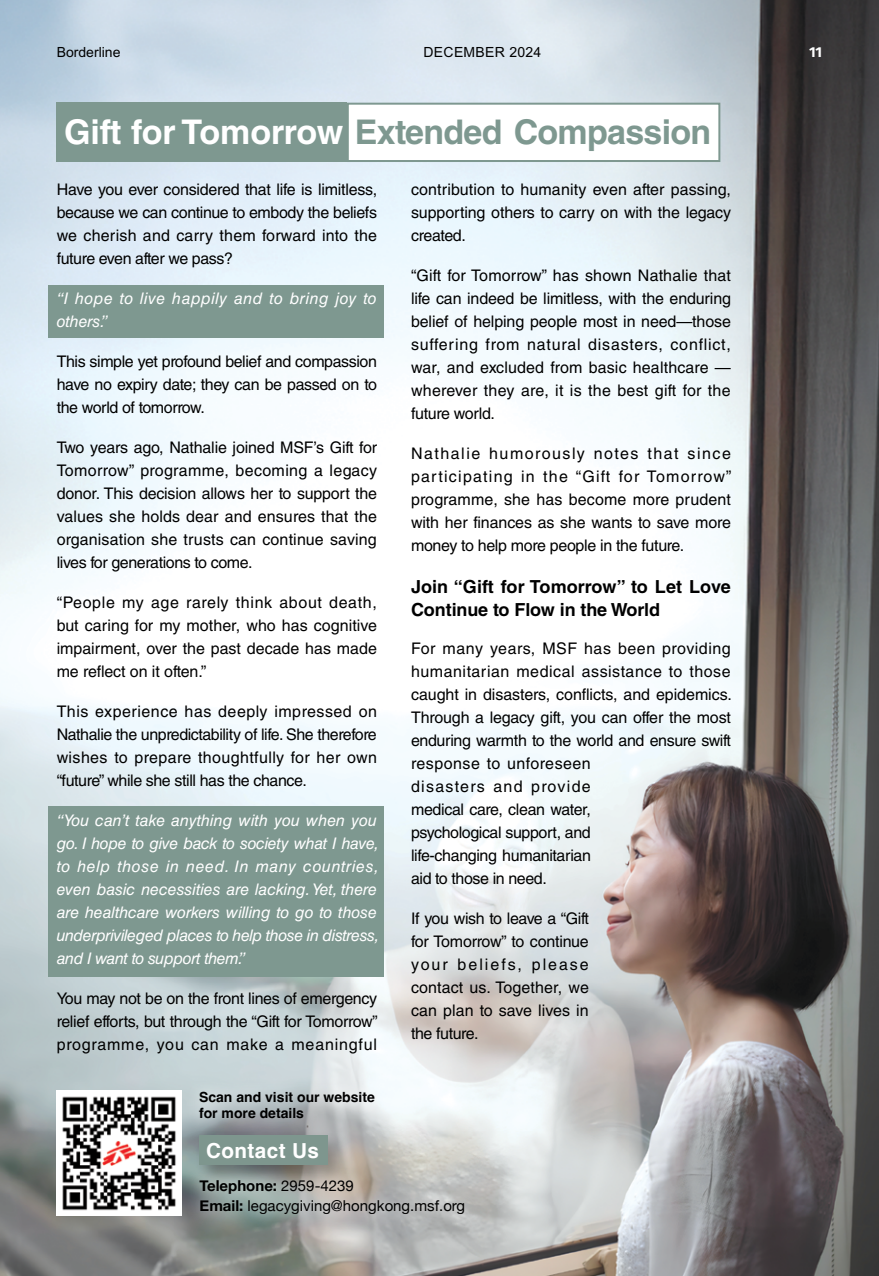
<style>
.page{position:relative;width:879px;height:1276px;background:#fff}
.page>*{position:absolute;margin:0;border:0;box-sizing:border-box;transform-origin:0 0}
.t1{font:700 34px "Helvetica LT Std";letter-spacing:-.02em;color:#7e9890}
.t2{font:700 20.8px "Helvetica";letter-spacing:.02em;color:#fff}
.t3{font:700 18px/23px "Helvetica LT Std";letter-spacing:-.005em;color:#000}
.t4{font:16px/23px "Helvetica LT Std";letter-spacing:-.005em;color:#000;text-align:justify}
.t5{font:italic 16px/23px "Helvetica LT Std";letter-spacing:-.005em;color:#fff}
.t6{font:italic 16px/23px "Helvetica LT Std";letter-spacing:.03em;color:#fff}
.t7{font:15px/20px "Helvetica Neue";color:#000}
.t8{font:700 14.4px "Fira Sans";color:#fff}
.t9{font:700 14px/16px "Helvetica";color:#000}
.t10{font:700 14px "M Hei HK";letter-spacing:.02em;color:#000}
.t11{font:700 14px "M Hei HK";color:#000}
.s1{color:#fff}
.s2{font-weight:700}
</style>
<div class="page">
<img style="left:0;top:0;width:879px;height:1276px">
<div style="left:186px;top:1165px;width:293px;height:64px;background:#fff;opacity:.9"></div>
<div style="left:57px;top:103px;width:290px;height:59px;background:#7e9890"></div>
<div style="left:347px;top:103px;width:373px;height:59px;background:#fff;border:2px solid #7e9890"></div>
<img style="left:57px;top:1090px;width:125px;height:125px">
<div style="left:185px;top:1077px;width:204px;height:57px;background:#fff;opacity:.9"></div>
<div style="left:195px;top:1131px;width:154px;height:54px;background:#000;opacity:.3"></div>
<div style="left:200px;top:1135px;width:128px;height:30px;background:#7e968e"></div>
<div style="left:48px;top:285px;width:336px;height:52px;background:#7e9890"></div>
<div style="left:48px;top:806px;width:336px;height:170px;background:#7e9890"></div>
<p class="t11" style="left:57px;top:41px;width:65px">Borderline</p>
<p class="t10" style="left:423px;top:41px;width:119px">DECEMBER 2024</p>
<h1 class="t1" style="left:64px;top:112px;width:649px"><span class="s1">Gift for Tomorrow</span> Extended Compassion</h1>
<p class="t4" style="left:57px;top:178px;width:322px">Have you ever considered that life is limitless, because we can continue to embody the beliefs we cherish and carry them forward into the future even after we pass?</p>
<p class="t6" style="left:57px;top:287px;width:322px">“I hope to live happily and to bring joy to others.”</p>
<p class="t4" style="left:57px;top:350px;width:322px">This simple yet profound belief and compassion have no expiry date; they can be passed on to the world of tomorrow.</p>
<p class="t4" style="left:57px;top:436px;width:322px">Two years ago, Nathalie joined MSF’s Gift for Tomorrow” programme, becoming a legacy donor. This decision allows her to support the values she holds dear and ensures that the organisation she trusts can continue saving lives for generations to come.</p>
<p class="t4" style="left:57px;top:590px;width:322px">“People my age rarely think about death, but caring for my mother, who has cognitive impairment, over the past decade has made me reflect on it often.”</p>
<p class="t4" style="left:57px;top:699px;width:322px">This experience has deeply impressed on Nathalie the unpredictability of life. She therefore wishes to prepare thoughtfully for her own “future” while she still has the chance.</p>
<p class="t5" style="left:57px;top:808px;width:324px">“You can’t take anything with you when you go. I hope to give back to society what I have, to help those in need. In many countries, even basic necessities are lacking. Yet, there are healthcare workers willing to go to those underprivileged places to help those in distress, and I want to support them.”</p>
<p class="t4" style="left:57px;top:986px;width:322px">You may not be on the front lines of emergency relief efforts, but through the “Gift for Tomorrow” programme, you can make a meaningful</p>
<p class="t9" style="left:199px;top:1091px;width:177px">Scan and visit our website for more details</p>
<h2 class="t2" style="left:206px;top:1138px;width:114px">Contact Us</h2>
<p class="t4" style="left:411px;top:177px;width:321px">contribution to humanity even after passing, supporting others to carry on with the legacy created.</p>
<p class="t4" style="left:411px;top:263px;width:321px">“Gift for Tomorrow” has shown Nathalie that life can indeed be limitless, with the enduring belief of helping people most in need—those suffering from natural disasters, conflict, war, and excluded from basic healthcare — wherever they are, it is the best gift for the future world.</p>
<p class="t4" style="left:411px;top:441px;width:322px">Nathalie humorously notes that since participating in the “Gift for Tomorrow” programme, she has become more prudent with her finances as she wants to save more money to help more people in the future.</p>
<p class="t3" style="left:411px;top:574px;width:321px">Join “Gift for Tomorrow” to Let Love<br>Continue to Flow in the World</p>
<p class="t4" style="left:411px;top:637px;width:322px;text-align:left">For many years, MSF has been providing humanitarian medical assistance to those caught in disasters, conflicts, and epidemics.<br>Through a legacy gift, you can offer the most enduring warmth to the world and ensure swift response to unforeseen<br>disasters and provide<br>medical care, clean water,<br>psychological support, and<br>life-changing humanitarian<br>aid to those in need.</p>
<p class="t4" style="left:411px;top:907px;width:179px">If you wish to leave a “Gift for Tomorrow” to continue your beliefs, please contact us. Together, we can plan to save lives in the future.</p>
<p class="t7" style="left:200px;top:1177px;width:267px"><span class="s2">Telephone:</span> 2959-4239<br><span class="s2">Email:</span> legacygiving@hongkong.msf.org</p>
<p class="t8" style="left:809px;top:40px;width:15px">11</p>
</div>
